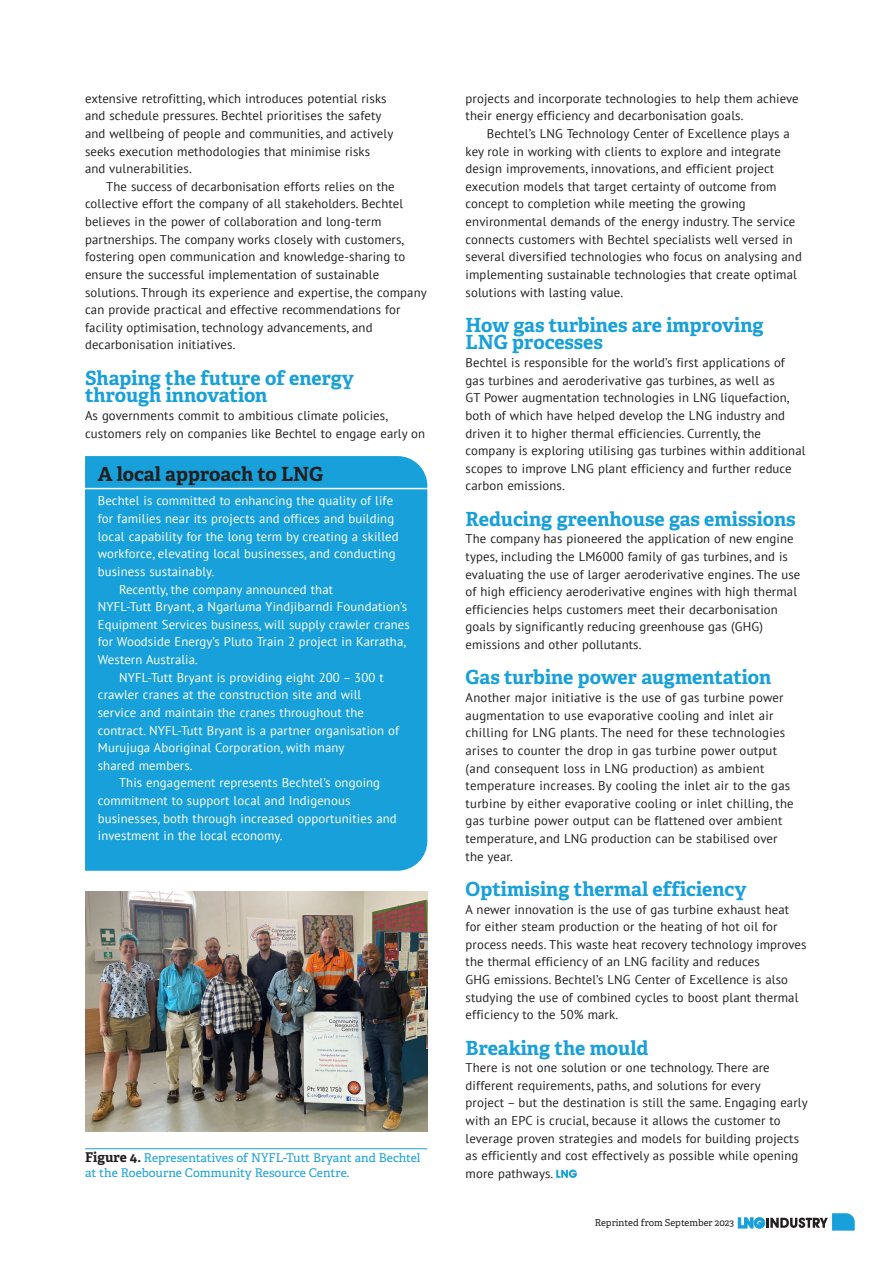
<style>
.page{position:relative;width:893px;height:1263px;background:#fff}
.page>*{position:absolute;margin:0;border:0;box-sizing:border-box;transform-origin:0 0}
.LNG_Sub_1{font:700 19.5px/17.7px "Adelle PE";color:#18a0da}
.Feature_Title{font:700 19.5px "Adelle PE";letter-spacing:-.005em;color:#231f20}
.LNG_Paragraph_1{font:12.75px/17.7px "PT Sans";letter-spacing:.01em;color:#231f20}
.LNG_Text{font:12.75px/17.7px "PT Sans";letter-spacing:.01em;color:#231f20}
.Feature_Text{font:12.75px/17.7px "PT Sans";letter-spacing:.01em;color:#fff}
.Feature_Para_1{font:12.75px/17.7px "PT Sans";letter-spacing:.01em;color:#fff}
.LNG_Caption{font:12px/15px "Adelle PE";color:#18a0da}
.t1{font:9.45px "Adelle PE";color:#231f20}
.s1{font-weight:700;font-size:13.5px;color:#231f20}
</style>
<div class="page">
<svg style="left:738px;top:1213px;width:117px;height:17px"></svg>
<svg style="left:556px;top:1169px;width:21px;height:9px"></svg>
<hr style="left:85px;top:1148px;width:342px;height:1px;background:#18a0da">
<div style="left:85px;top:456px;width:342px;height:415px;background:#18a0da"></div>
<hr style="left:72px;top:488px;width:359px;height:1px;background:#fff">
<img style="left:85px;top:892px;width:342px;height:239px">
<p class="LNG_Paragraph_1" style="left:85px;top:89px;width:310px">extensive retrofitting, which introduces potential risks and schedule pressures. Bechtel prioritises the safety and wellbeing of people and communities, and actively seeks execution methodologies that minimise risks and vulnerabilities.</p>
<p class="LNG_Text" style="left:85px;top:177px;width:343px;text-indent:21px">The success of decarbonisation efforts relies on the collective effort the company of all stakeholders. Bechtel believes in the power of collaboration and long-term partnerships. The company works closely with customers, fostering open communication and knowledge-sharing to ensure the successful implementation of sustainable solutions. Through its experience and expertise, the company can provide practical and effective recommendations for facility optimisation, technology advancements, and decarbonisation initiatives.</p>
<p class="LNG_Sub_1" style="left:85px;top:368px;width:270px">Shaping the future of energy through innovation</p>
<p class="LNG_Paragraph_1" style="left:85px;top:406px;width:342px">As governments commit to ambitious climate policies, customers rely on companies like Bechtel to engage early on</p>
<p class="Feature_Title" style="left:98px;top:459px;width:227px">A local approach to LNG</p>
<p class="Feature_Para_1" style="left:98px;top:492px;width:302px">Bechtel is committed to enhancing the quality of life for families near its projects and offices and building local capability for the long term by creating a skilled workforce, elevating local businesses, and conducting business sustainably.</p>
<p class="Feature_Text" style="left:98px;top:580px;width:314px;text-indent:21px">Recently, the company announced that<br>NYFL-Tutt Bryant, a Ngarluma Yindjibarndi Foundation’s Equipment Services business, will supply crawler cranes for Woodside Energy’s Pluto Train 2 project in Karratha, Western Australia.</p>
<p class="Feature_Text" style="left:98px;top:668px;width:303px;text-indent:21px">NYFL-Tutt Bryant is providing eight 200 – 300 t crawler cranes at the construction site and will service and maintain the cranes throughout the contract. NYFL-Tutt Bryant is a partner organisation of Murujuga Aboriginal Corporation, with many<br>shared members.</p>
<p class="Feature_Text" style="left:98px;top:774px;width:300px;text-indent:21px">This engagement represents Bechtel’s ongoing commitment to support local and Indigenous businesses, both through increased opportunities and investment in the local economy.</p>
<p class="LNG_Caption" style="left:85px;top:1149px;width:337px"><span class="s1">Figure 4.</span> Representatives of NYFL-Tutt Bryant and Bechtel at the Roebourne Community Resource Centre.</p>
<p class="LNG_Paragraph_1" style="left:466px;top:89px;width:335px">projects and incorporate technologies to help them achieve their energy efficiency and decarbonisation goals.</p>
<p class="LNG_Text" style="left:466px;top:124px;width:338px;text-indent:21px">Bechtel’s LNG Technology Center of Excellence plays a key role in working with clients to explore and integrate design improvements, innovations, and efficient project execution models that target certainty of outcome from concept to completion while meeting the growing environmental demands of the energy industry. The service connects customers with Bechtel specialists well versed in several diversified technologies who focus on analysing and implementing sustainable technologies that create optimal solutions with lasting value.</p>
<p class="LNG_Sub_1" style="left:466px;top:315px;width:299px">How gas turbines are improving<br>LNG processes</p>
<p class="LNG_Paragraph_1" style="left:466px;top:353px;width:341px">Bechtel is responsible for the world’s first applications of gas turbines and aeroderivative gas turbines, as well as<br>GT Power augmentation technologies in LNG liquefaction, both of which have helped develop the LNG industry and driven it to higher thermal efficiencies. Currently, the company is exploring utilising gas turbines within additional scopes to improve LNG plant efficiency and further reduce carbon emissions.</p>
<p class="LNG_Sub_1" style="left:466px;top:509px;width:332px">Reducing greenhouse gas emissions</p>
<p class="LNG_Paragraph_1" style="left:466px;top:530px;width:336px">The company has pioneered the application of new engine types, including the LM6000 family of gas turbines, and is evaluating the use of larger aeroderivative engines. The use of high efficiency aeroderivative engines with high thermal efficiencies helps customers meet their decarbonisation goals by significantly reducing greenhouse gas (GHG) emissions and other pollutants.</p>
<p class="LNG_Sub_1" style="left:466px;top:668px;width:307px">Gas turbine power augmentation</p>
<p class="LNG_Paragraph_1" style="left:466px;top:688px;width:330px">Another major initiative is the use of gas turbine power augmentation to use evaporative cooling and inlet air chilling for LNG plants. The need for these technologies arises to counter the drop in gas turbine power output (and consequent loss in LNG production) as ambient temperature increases. By cooling the inlet air to the gas turbine by either evaporative cooling or inlet chilling, the gas turbine power output can be flattened over ambient temperature, and LNG production can be stabilised over the year.</p>
<p class="LNG_Sub_1" style="left:466px;top:879px;width:282px">Optimising thermal efficiency</p>
<p class="LNG_Paragraph_1" style="left:466px;top:900px;width:342px">A newer innovation is the use of gas turbine exhaust heat for either steam production or the heating of hot oil for process needs. This waste heat recovery technology improves the thermal efficiency of an LNG facility and reduces<br>GHG emissions. Bechtel’s LNG Center of Excellence is also studying the use of combined cycles to boost plant thermal efficiency to the 50% mark.</p>
<p class="LNG_Sub_1" style="left:466px;top:1038px;width:184px">Breaking the mould</p>
<p class="LNG_Paragraph_1" style="left:466px;top:1058px;width:344px">There is not one solution or one technology. There are different requirements, paths, and solutions for every<br>project – but the destination is still the same. Engaging early with an EPC is crucial, because it allows the customer to leverage proven strategies and models for building projects as efficiently and cost effectively as possible while opening more pathways.</p>
<p class="t1" style="left:595px;top:1216px;width:141px">Reprinted from September 2023</p>
</div>
